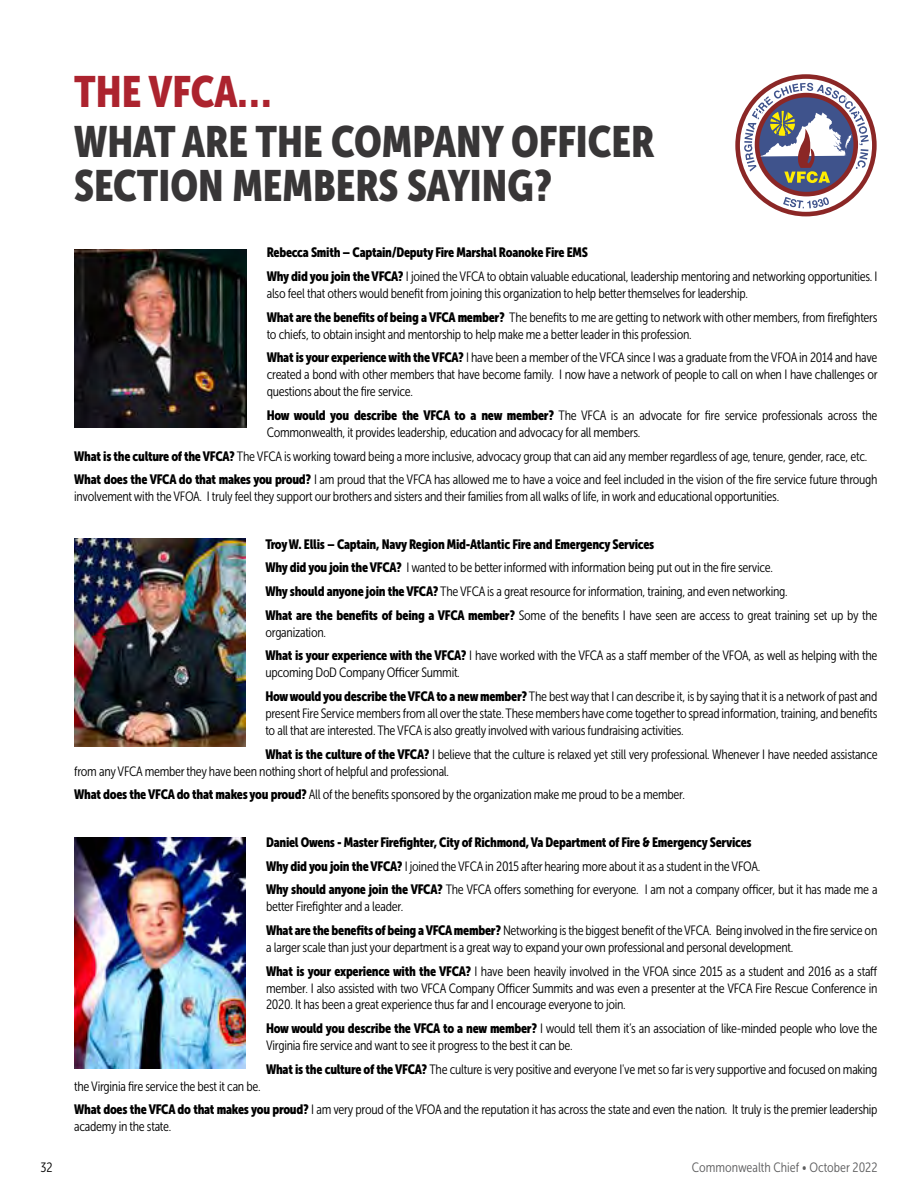
<style>
.page{position:relative;width:918px;height:1188px;background:#fff}
.page>*{position:absolute;margin:0;border:0;box-sizing:border-box;transform-origin:0 0}
.t1{font:43.5px/43.5px "Museo Sans Cond 900";color:#383637}
.t2{font:43.5px "Museo Sans Cond 900";color:#ac232e}
.t3{font:13.5px/17px "Museo Sans Cond 300";letter-spacing:-.02em;color:#000}
.t4{font:13.5px "Museo Sans Cond 900";letter-spacing:-.02em;color:#000}
.t5{font:13.5px "Museo Sans Cond 300";color:#5e5e5f}
.s1{font-family:"Museo Sans Cond 900"}
</style>
<div class="page">
<svg style="left:757px;top:95px;width:99px;height:99px"></svg>
<div style="left:735px;top:74px;width:142px;height:142px;border:5px solid #8b2726;border-radius:50%"></div>
<svg style="left:783px;top:197px;width:46px;height:11px"></svg>
<svg style="left:744px;top:83px;width:125px;height:100px"></svg>
<img style="left:75px;top:249px;width:172px;height:179px">
<img style="left:75px;top:538px;width:170px;height:209px">
<img style="left:74px;top:838px;width:172px;height:230px">
<h1 class="t2" style="left:74px;top:67px;width:199px">THE VFCA…</h1>
<h1 class="t1" style="left:74px;top:120px;width:582px">WHAT ARE THE COMPANY OFFICER<br>SECTION MEMBERS SAYING?</h1>
<p class="t4" style="left:267px;top:245px;width:323px">Rebecca Smith – Captain/Deputy Fire Marshal Roanoke Fire EMS</p>
<p class="t3" style="left:267px;top:268px;width:612px"><span class="s1">Why did you join the VFCA?</span> I joined the VFCA to obtain valuable educational, leadership mentoring and networking opportunities. I also feel that others would benefit from joining this organization to help better themselves for leadership.</p>
<p class="t3" style="left:267px;top:309px;width:612px"><span class="s1">What are the benefits of being a VFCA member?</span> The benefits to me are getting to network with other members, from firefighters to chiefs, to obtain insight and mentorship to help make me a better leader in this profession.</p>
<p class="t3" style="left:267px;top:349px;width:612px;text-align:justify"><span class="s1">What is your experience with the VFCA?</span> I have been a member of the VFCA since I was a graduate from the VFOA in 2014 and have created a bond with other members that have become family. I now have a network of people to call on when I have challenges or questions about the fire service.</p>
<p class="t3" style="left:267px;top:407px;width:612px"><span class="s1">How would you describe the VFCA to a new member?</span> The VFCA is an advocate for fire service professionals across the<br>Commonwealth, it provides leadership, education and advocacy for all members.</p>
<p class="t3" style="left:74px;top:444px;width:805px;line-height:23.7px"><span class="s1">What is the culture of the VFCA?</span> The VFCA is working toward being a more inclusive, advocacy group that can aid any member regardless of age, tenure, gender, race, etc.<br><span class="s1">What does the VFCA do that makes you proud?</span> I am proud that the VFCA has allowed me to have a voice and feel included in the vision of the fire service future through</p>
<p class="t3" style="left:74px;top:488px;width:706px">involvement with the VFOA. I truly feel they support our brothers and sisters and their families from all walks of life, in work and educational opportunities.</p>
<p class="t4" style="left:265px;top:536px;width:390px">Troy W. Ellis – Captain, Navy Region Mid-Atlantic Fire and Emergency Services</p>
<p class="t3" style="left:265px;top:556px;width:613px;line-height:23.7px"><span class="s1">Why did you join the VFCA?</span> I wanted to be better informed with information being put out in the fire service.<br><span class="s1">Why should anyone join the VFCA?</span> The VFCA is a great resource for information, training, and even networking.<br><span class="s1">What are the benefits of being a VFCA member?</span> Some of the benefits I have seen are access to great training set up by the</p>
<p class="t3" style="left:265px;top:620px;width:614px;line-height:23.7px">organization.<br><span class="s1">What is your experience with the VFCA?</span> I have worked with the VFCA as a staff member of the VFOA, as well as helping with the</p>
<p class="t3" style="left:265px;top:661px;width:613px;line-height:23.7px">upcoming DoD Company Officer Summit.<br><span class="s1">How would you describe the VFCA to a new member?</span> The best way that I can describe it, is by saying that it is a network of past and</p>
<p class="t3" style="left:265px;top:705px;width:613px">present Fire Service members from all over the state. These members have come together to spread information, training, and benefits to all that are interested. The VFCA is also greatly involved with various fundraising activities.</p>
<p class="t3" style="left:74px;top:746px;width:805px;text-indent:191px"><span class="s1">What is the culture of the VFCA?</span> I believe that the culture is relaxed yet still very professional. Whenever I have needed assistance from any VFCA member they have been nothing short of helpful and professional.</p>
<p class="t3" style="left:74px;top:786px;width:612px"><span class="s1">What does the VFCA do that makes you proud?</span> All of the benefits sponsored by the organization make me proud to be a member.</p>
<p class="t4" style="left:266px;top:834px;width:487px">Daniel Owens - Master Firefighter, City of Richmond, Va Department of Fire &amp; Emergency Services</p>
<p class="t3" style="left:266px;top:854px;width:613px;line-height:23.7px"><span class="s1">Why did you join the VFCA?</span> I joined the VFCA in 2015 after hearing more about it as a student in the VFOA.<br><span class="s1">Why should anyone join the VFCA?</span> The VFCA offers something for everyone. I am not a company officer, but it has made me a</p>
<p class="t3" style="left:266px;top:895px;width:613px;line-height:23.7px">better Firefighter and a leader.<br><span class="s1">What are the benefits of being a VFCA member?</span> Networking is the biggest benefit of the VFCA. Being involved in the fire service on</p>
<p class="t3" style="left:266px;top:935px;width:613px;line-height:23.7px">a larger scale than just your department is a great way to expand your own professional and personal development.<br><span class="s1">What is your experience with the VFCA?</span> I have been heavily involved in the VFOA since 2015 as a student and 2016 as a staff</p>
<p class="t3" style="left:266px;top:980px;width:613px">member. I also assisted with two VFCA Company Officer Summits and was even a presenter at the VFCA Fire Rescue Conference in<br>2020. It has been a great experience thus far and I encourage everyone to join.</p>
<p class="t3" style="left:266px;top:1020px;width:613px"><span class="s1">How would you describe the VFCA to a new member?</span> I would tell them it’s an association of like-minded people who love the<br>Virginia fire service and want to see it progress to the best it can be.</p>
<p class="t3" style="left:266px;top:1061px;width:613px"><span class="s1">What is the culture of the VFCA?</span> The culture is very positive and everyone I've met so far is very supportive and focused on making</p>
<p class="t3" style="left:74px;top:1074px;width:805px;line-height:23.7px">the Virginia fire service the best it can be.<br><span class="s1">What does the VFCA do that makes you proud?</span> I am very proud of the VFOA and the reputation it has across the state and even the nation. It truly is the premier leadership</p>
<p class="t3" style="left:74px;top:1118px;width:99px">academy in the state.</p>
<p class="t3" style="left:40px;top:1159px;width:14px">32</p>
<p class="t5" style="left:692px;top:1160px;width:187px">Commonwealth Chief • October 2022</p>
</div>
